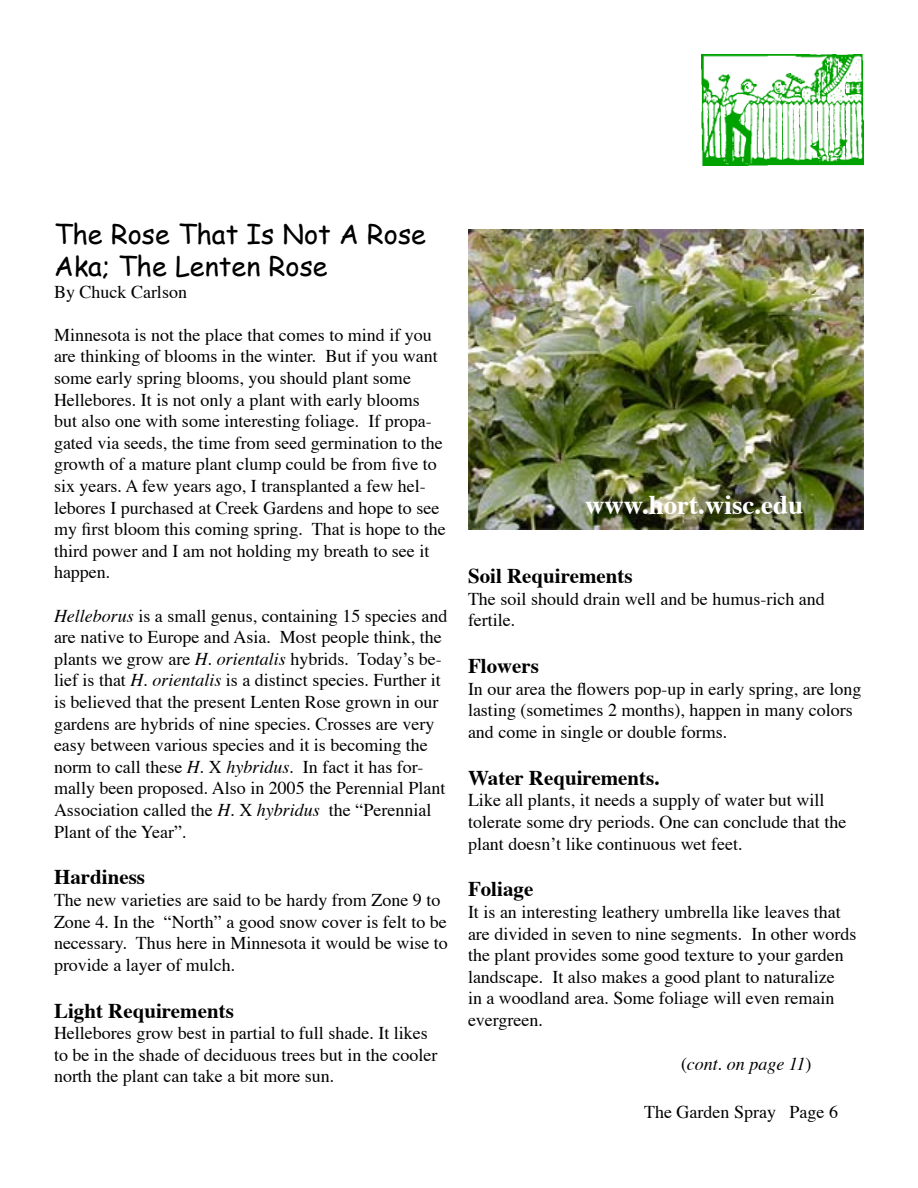
<style>
.page{position:relative;width:918px;height:1188px;background:#fff}
.page>*{position:absolute;margin:0;border:0;box-sizing:border-box;transform-origin:0 0}
.t1{font:27px "Comic Sans MS";color:#000}
.t2{font:700 27px "Times";color:#fff}
.t3{font:700 21px "Times";color:#000}
.t4{font:18px/21.6px "Times";color:#000}
.t5{font:italic 18px "Times";color:#000}
.s1{font-style:italic}
.s2{font-style:normal}
</style>
<div class="page">
<img style="left:701px;top:54px;width:163px;height:112px">
<img style="left:468px;top:230px;width:396px;height:300px">
<p class="t1" style="left:54px;top:214px;width:373px">The Rose That Is Not A Rose</p>
<p class="t1" style="left:54px;top:246px;width:275px">Aka; The Lenten Rose</p>
<p class="t4" style="left:54px;top:282px;width:135px">By Chuck Carlson</p>
<p class="t4" style="left:54px;top:325px;width:393px">Minnesota is not the place that comes to mind if you are thinking of blooms in the winter. But if you want some early spring blooms, you should plant some Hellebores. It is not only a plant with early blooms but also one with some interesting foliage. If propa&shy;gated via seeds, the time from seed germination to the growth of a mature plant clump could be from five to six years. A few years ago, I transplanted a few hel&shy;lebores I purchased at Creek Gardens and hope to see my first bloom this coming spring. That is hope to the third power and I am not holding my breath to see it happen.</p>
<p class="t4" style="left:54px;top:606px;width:395px"><span class="s1">Helleborus</span> is a small genus, containing 15 species and are native to Europe and Asia. Most people think, the plants we grow are <span class="s1">H. orientalis</span> hybrids. Todayʼs be&shy;lief is that <span class="s1">H. orientalis</span> is a distinct species. Further it is believed that the present Lenten Rose grown in our gardens are hybrids of nine species. Crosses are very easy between various species and it is becoming the norm to call these <span class="s1">H.</span> X <span class="s1">hybridus</span>. In fact it has for&shy;mally been proposed. Also in 2005 the Perennial Plant Association called the <span class="s1">H.</span> X <span class="s1">hybridus</span> the “Perennial Plant of the Year”.</p>
<p class="t3" style="left:54px;top:863px;width:93px">Hardiness</p>
<p class="t4" style="left:54px;top:890px;width:395px">The new varieties are said to be hardy from Zone 9 to Zone 4. In the “North” a good snow cover is felt to be necessary. Thus here in Minnesota it would be wise to provide a layer of mulch.</p>
<p class="t3" style="left:54px;top:996px;width:181px">Light Requirements</p>
<p class="t4" style="left:54px;top:1023px;width:385px">Hellebores grow best in partial to full shade. It likes to be in the shade of deciduous trees but in the cooler north the plant can take a bit more sun.</p>
<p class="t2" style="left:585px;top:487px;width:220px">www.hort.wisc.edu</p>
<p class="t3" style="left:468px;top:562px;width:166px">Soil Requirements</p>
<p class="t4" style="left:468px;top:589px;width:358px">The soil should drain well and be humus-rich and fertile.</p>
<p class="t3" style="left:468px;top:652px;width:73px">Flowers</p>
<p class="t4" style="left:468px;top:679px;width:395px">In our area the flowers pop-up in early spring, are long lasting (sometimes 2 months), happen in many colors and come in single or double forms.</p>
<p class="t3" style="left:468px;top:764px;width:193px">Water Requirements.</p>
<p class="t4" style="left:468px;top:791px;width:380px">Like all plants, it needs a supply of water but will tolerate some dry periods. One can conclude that the plant doesnʼt like continuous wet feet.</p>
<p class="t3" style="left:468px;top:875px;width:67px">Foliage</p>
<p class="t4" style="left:468px;top:902px;width:390px">It is an interesting leathery umbrella like leaves that are divided in seven to nine segments. In other words the plant provides some good texture to your garden landscape. It also makes a good plant to naturalize<br>in a woodland area. Some foliage will even remain evergreen.</p>
<p class="t5" style="left:681px;top:1052px;width:132px"><span class="s2">(</span>cont. on page 11<span class="s2">)</span></p>
<p class="t4" style="left:644px;top:1102px;width:195px">The Garden Spray Page 6</p>
</div>
